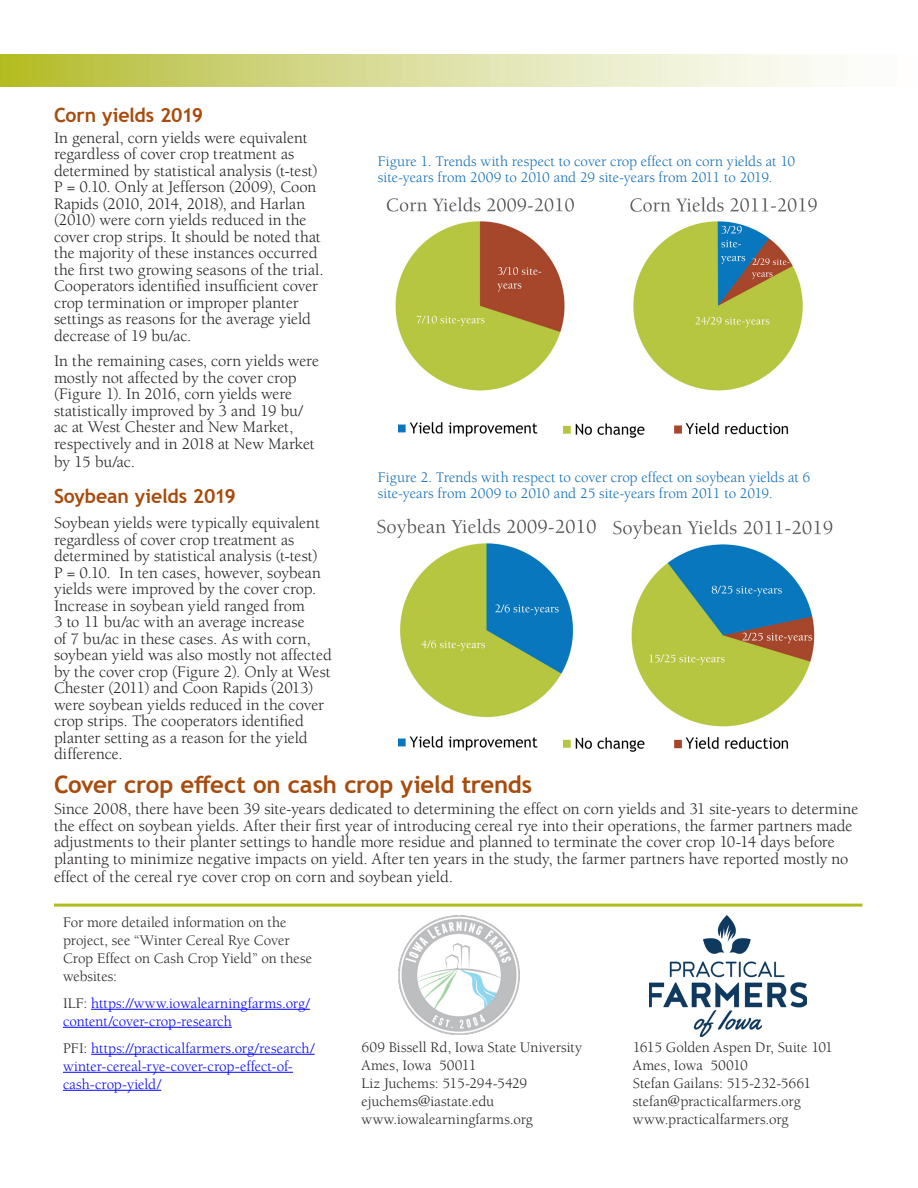
<style>
.page{position:relative;width:918px;height:1188px;background:#fff}
.page>*{position:absolute;margin:0;border:0;box-sizing:border-box;transform-origin:0 0}
.sub-head{font:700 24px "Trebuchet MS";letter-spacing:-.01em;color:#a84b0d}
.body_text{font:700 19.5px "Trebuchet MS";letter-spacing:-.01em;color:#a84b0d}
.sub-head-2{font:700 19.5px "Trebuchet MS";letter-spacing:-.015em;color:#a84b0d}
.body_text-2{font:16.5px/16.5px "Berkeley Std";letter-spacing:-.005em;color:#231f20}
.body_text-3{font:15px/18px "Berkeley Std";color:#231f20}
.t1{font:15px/16.5px "Berkeley Std";letter-spacing:-.005em;color:#0d6cb6}
.body_text-4{font:15px/18px "Berkeley Std";color:#00f}
.s1{color:#231f20}
</style>
<div class="page">
<svg style="left:0;top:54px;width:826px;height:32px;background:#d9dd9a"></svg>
<hr style="left:54px;top:904px;width:808px;height:3px;background:#b0bb1d">
<img style="left:399px;top:916px;width:120px;height:119px">
<hr style="left:91px;top:1009px;width:219px;height:1px;background:#00f">
<hr style="left:63px;top:1027px;width:169px;height:1px;background:#00f">
<hr style="left:91px;top:1054px;width:224px;height:1px;background:#00f">
<hr style="left:63px;top:1072px;width:230px;height:1px;background:#00f">
<hr style="left:63px;top:1090px;width:98px;height:1px;background:#00f">
<img style="left:386px;top:197px;width:417px;height:194px">
<img style="left:398px;top:422px;width:140px;height:15px">
<img style="left:674px;top:422px;width:115px;height:13px">
<img style="left:564px;top:423px;width:81px;height:15px">
<img style="left:398px;top:736px;width:140px;height:15px">
<img style="left:674px;top:737px;width:115px;height:12px">
<img style="left:564px;top:737px;width:81px;height:15px">
<img style="left:377px;top:518px;width:219px;height:200px">
<img style="left:613px;top:519px;width:220px;height:208px">
<img style="left:623px;top:197px;width:194px;height:22px">
<img style="left:649px;top:916px;width:157px;height:121px">
<p class="sub-head-2" style="left:54px;top:103px;width:151px">Corn yields 2019</p>
<p class="body_text-2" style="left:54px;top:130px;width:271px">In general, corn yields were equivalent regardless of cover crop treatment as determined by statistical analysis (t-test)<br>P = 0.10. Only at Jefferson (2009), Coon Rapids (2010, 2014, 2018), and Harlan (2010) were corn yields reduced in the cover crop strips. It should be noted that the majority of these instances occurred the first two growing seasons of the trial.<br>Cooperators identified insufficient cover crop termination or improper planter settings as reasons for the average yield decrease of 19 bu/ac.</p>
<p class="body_text-2" style="left:54px;top:353px;width:267px">In the remaining cases, corn yields were mostly not affected by the cover crop (Figure 1). In 2016, corn yields were statistically improved by 3 and 19 bu/ ac at West Chester and New Market, respectively and in 2018 at New Market</p>
<p class="body_text-2" style="left:54px;top:454px;width:82px">by 15 bu/ac.</p>
<p class="body_text" style="left:54px;top:484px;width:183px">Soybean yields 2019</p>
<p class="body_text-2" style="left:54px;top:515px;width:279px">Soybean yields were typically equivalent regardless of cover crop treatment as determined by statistical analysis (t-test)<br>P = 0.10. In ten cases, however, soybean yields were improved by the cover crop.<br>Increase in soybean yield ranged from<br>3 to 11 bu/ac with an average increase<br>of 7 bu/ac in these cases. As with corn, soybean yield was also mostly not affected by the cover crop (Figure 2). Only at West Chester (2011) and Coon Rapids (2013) were soybean yields reduced in the cover crop strips. The cooperators identified planter setting as a reason for the yield difference.</p>
<p class="sub-head" style="left:54px;top:770px;width:480px">Cover crop effect on cash crop yield trends</p>
<p class="body_text-2" style="left:54px;top:801px;width:806px">Since 2008, there have been 39 site-years dedicated to determining the effect on corn yields and 31 site-years to determine the effect on soybean yields. After their first year of introducing cereal rye into their operations, the farmer partners made adjustments to their planter settings to handle more residue and planned to terminate the cover crop 10-14 days before planting to minimize negative impacts on yield. After ten years in the study, the farmer partners have reported mostly no</p>
<p class="body_text-2" style="left:54px;top:869px;width:400px">effect of the cereal rye cover crop on corn and soybean yield.</p>
<p class="body_text-3" style="left:63px;top:913px;width:251px">For more detailed information on the project, see “Winter Cereal Rye Cover<br>Crop Effect on Cash Crop Yield” on these websites:</p>
<p class="body_text-4" style="left:63px;top:994px;width:249px"><span class="s1">ILF:</span> https://www.iowalearningfarms.org/ content/cover-crop-research</p>
<p class="body_text-4" style="left:63px;top:1039px;width:253px"><span class="s1">PFI:</span> https://practicalfarmers.org/research/ winter-cereal-rye-cover-crop-effect-of&shy;cash-crop-yield/</p>
<p class="t1" style="left:378px;top:153px;width:419px">Figure 1. Trends with respect to cover crop effect on corn yields at 10 site-years from 2009 to 2010 and 29 site-years from 2011 to 2019.</p>
<p class="t1" style="left:378px;top:469px;width:434px">Figure 2. Trends with respect to cover crop effect on soybean yields at 6 site-years from 2009 to 2010 and 25 site-years from 2011 to 2019.</p>
<p class="body_text-3" style="left:362px;top:1038px;width:222px">609 Bissell Rd, Iowa State University<br>Ames, Iowa 50011<br>Liz Juchems: 515-294-5429 ejuchems@iastate.edu www.iowalearningfarms.org</p>
<p class="body_text-3" style="left:633px;top:1038px;width:202px">1615 Golden Aspen Dr, Suite 101<br>Ames, Iowa 50010<br>Stefan Gailans: 515-232-5661 stefan@practicalfarmers.org www.practicalfarmers.org</p>
</div>
